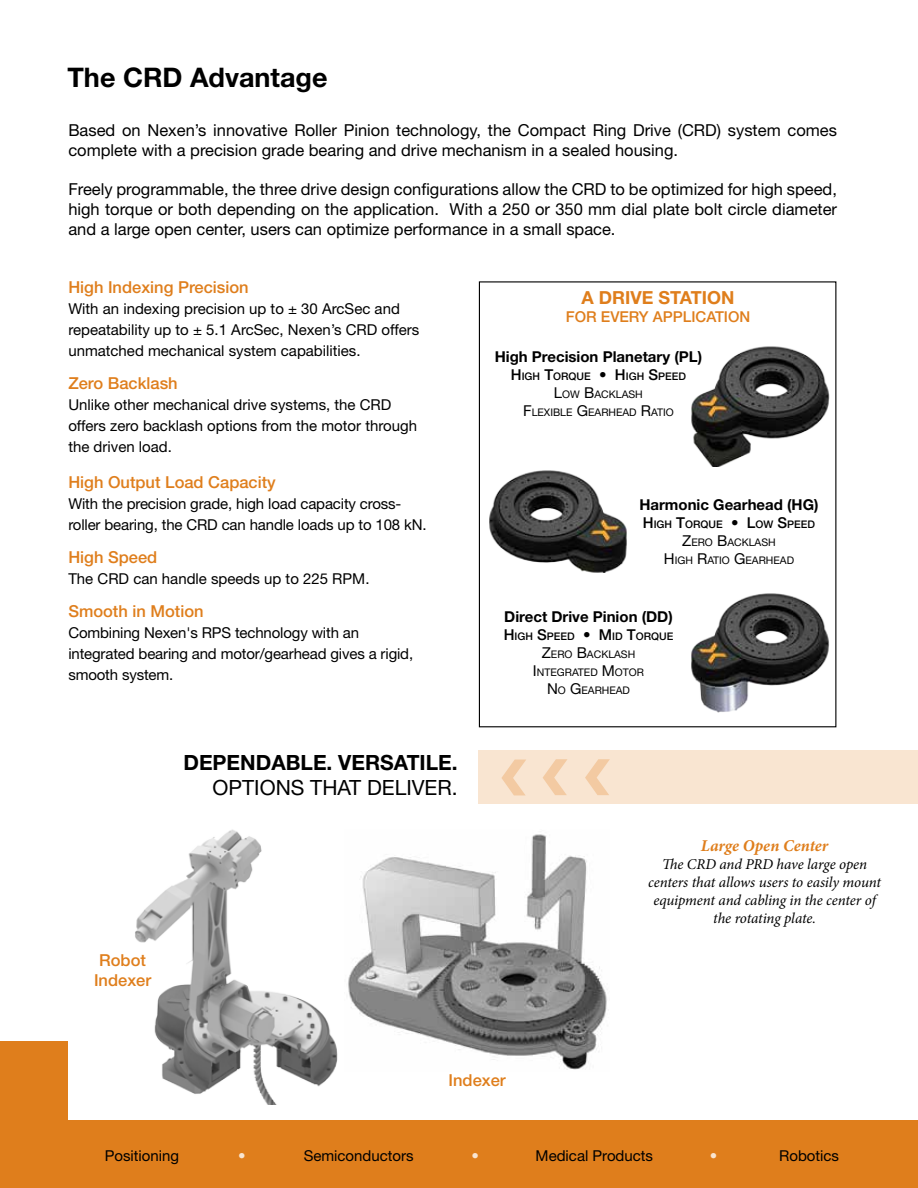
<style>
.page{position:relative;width:918px;height:1188px;background:#fff}
.page>*{position:absolute;margin:0;border:0;box-sizing:border-box;transform-origin:0 0}
.t1{font:700 27px "Helvetica Neue LT Std";color:#000}
.t2{font:700 21px "Helvetica Neue LT Std";color:#000}
.t3{font:21px "Helvetica Neue LT Std";color:#000}
.t4{font:700 18px "Helvetica Neue LT Std";color:#df7e1c}
.t5{font:16.5px/19.8px "Helvetica Neue LT Std";color:#000}
.t6{font:500 16.5px/19.8px "Helvetica Neue LT Std";color:#df7e1c;text-align:center}
.t7{font:italic 700 16.5px "Minion Pro";color:#df7e1c}
.t8{font:15px/21px "Helvetica Neue LT Std";color:#000}
.t9{font:italic 15px/18px "Minion Pro";letter-spacing:-.01em;color:#000;text-align:center}
.t10{font:700 15px "Helvetica Neue LT Std";color:#000}
.t11{font:500 15px "Helvetica Neue LT Std";color:#df7e1c}
.t12{font:15px "Helvetica Neue LT Std";color:#f9e5d1}
.t13{font:10.5px/18px "Helvetica Neue LT Std";color:#000;text-align:center}
.s1{font-weight:500;font-size:15px}
.s2{font-weight:500}
.s3{font-size:15px}
</style>
<div class="page">
<div style="left:479px;top:281px;width:357px;height:446px;border:1px solid #000"></div>
<img style="left:135px;top:829px;width:203px;height:275px">
<div style="left:478px;top:750px;width:440px;height:54px;background:#f9e5d1"></div>
<svg style="left:585px;top:759px;width:25px;height:36px"></svg>
<svg style="left:543px;top:759px;width:24px;height:36px"></svg>
<svg style="left:501px;top:760px;width:25px;height:35px"></svg>
<div style="left:0;top:1121px;width:918px;height:67px;background:#df7e1c"></div>
<div style="left:0;top:1041px;width:68px;height:103px;background:#df7e1c"></div>
<img style="left:691px;top:593px;width:138px;height:119px">
<img style="left:691px;top:346px;width:138px;height:121px">
<img style="left:489px;top:470px;width:138px;height:103px">
<img style="left:348px;top:834px;width:259px;height:236px">
<h1 class="t1" style="left:68px;top:60px;width:262px">The CRD Advantage</h1>
<p class="t5" style="left:68px;top:120px;width:770px">Based on Nexen’s innovative Roller Pinion technology, the Compact Ring Drive (CRD) system comes complete with a precision grade bearing and drive mechanism in a sealed housing.</p>
<p class="t5" style="left:68px;top:179px;width:770px;text-align:justify">Freely programmable, the three drive design configurations allow the CRD to be optimized for high speed, high torque or both depending on the application. With a 250 or 350 mm dial plate bolt circle diameter and a large open center, users can optimize performance in a small space.</p>
<p class="t6" style="left:68px;top:277px;width:182px">High Indexing Precision</p>
<p class="t8" style="left:68px;top:298px;width:352px">With an indexing precision up to ± 30 ArcSec and repeatability up to ± 5.1 ArcSec, Nexen’s CRD offers unmatched mechanical system capabilities.</p>
<p class="t6" style="left:68px;top:373px;width:111px">Zero Backlash</p>
<p class="t8" style="left:68px;top:394px;width:350px">Unlike other mechanical drive systems, the CRD offers zero backlash options from the motor through the driven load.</p>
<p class="t6" style="left:68px;top:472px;width:209px">High Output Load Capacity</p>
<p class="t8" style="left:68px;top:493px;width:360px">With the precision grade, high load capacity cross&shy;roller bearing, the CRD can handle loads up to 108 kN.</p>
<p class="t6" style="left:68px;top:547px;width:90px">High Speed</p>
<p class="t8" style="left:68px;top:568px;width:303px">The CRD can handle speeds up to 225 RPM.</p>
<p class="t6" style="left:68px;top:601px;width:137px">Smooth in Motion</p>
<p class="t8" style="left:68px;top:622px;width:346px">Combining Nexen's RPS technology with an integrated bearing and motor/gearhead gives a rigid, smooth system.</p>
<h2 class="t2" style="left:183px;top:750px;width:276px">DEPENDABLE. VERSATILE.</h2>
<h2 class="t3" style="left:213px;top:775px;width:247px">OPTIONS THAT DELIVER.</h2>
<p class="t6" style="left:94px;top:950px;width:59px">Robot<br>Indexer</p>
<p class="t4" style="left:582px;top:286px;width:154px">A DRIVE STATION</p>
<p class="t11" style="left:566px;top:307px;width:186px">FOR EVERY APPLICATION</p>
<p class="t10" style="left:495px;top:348px;width:209px">High Precision Planetary (PL)</p>
<p class="t13" style="left:511px;top:368px;width:177px"><span class="s1">H</span><span class="s2">IGH</span> <span class="s1">T</span><span class="s2">ORQUE</span> <span class="s1">• H</span><span class="s2">IGH</span> <span class="s1">S</span><span class="s2">PEED<br></span><span class="s3">L</span>OW <span class="s3">B</span>ACKLASH<br><span class="s3">F</span>LEXIBLE <span class="s3">G</span>EARHEAD <span class="s3">R</span>ATIO</p>
<p class="t10" style="left:639px;top:495px;width:181px">Harmonic Gearhead (HG)</p>
<p class="t13" style="left:643px;top:515px;width:174px"><span class="s1">H</span><span class="s2">IGH</span> <span class="s1">T</span><span class="s2">ORQUE</span> <span class="s1">• L</span><span class="s2">OW</span> <span class="s1">S</span><span class="s2">PEED<br></span><span class="s3">Z</span>ERO <span class="s3">B</span>ACKLASH<br><span class="s3">H</span> IGH <span class="s3">R</span>ATIO <span class="s3">G</span>EARHEAD</p>
<p class="t10" style="left:504px;top:608px;width:170px">Direct Drive Pinion (DD)</p>
<p class="t13" style="left:504px;top:627px;width:171px"><span class="s1">H</span><span class="s2">IGH</span> <span class="s1">S</span><span class="s2">PEED</span> <span class="s1">• M</span><span class="s2">ID</span> <span class="s1">T</span><span class="s2">ORQUE<br></span><span class="s3">Z</span>ERO <span class="s3">B</span>ACKLASH<br><span class="s3">I</span> NTEGRATED <span class="s3">M</span>OTOR<br><span class="s3">N</span> O <span class="s3">G</span>EARHEAD</p>
<p class="t7" style="left:701px;top:834px;width:129px">Large Open Center</p>
<p class="t9" style="left:648px;top:855px;width:235px">The CRD and PRD have large open centers that allows users to easily mount equipment and cabling in the center of the rotating plate.</p>
<p class="t6" style="left:449px;top:1071px;width:59px">Indexer</p>
<p class="t8" style="left:105px;top:1145px;width:76px">Positioning</p>
<p class="t12" style="left:238px;top:1147px;width:9px">•</p>
<p class="t8" style="left:304px;top:1145px;width:112px">Semiconductors</p>
<p class="t12" style="left:472px;top:1147px;width:9px">•</p>
<p class="t8" style="left:536px;top:1145px;width:119px">Medical Products</p>
<p class="t12" style="left:710px;top:1147px;width:9px">•</p>
<p class="t8" style="left:779px;top:1145px;width:61px">Robotics</p>
</div>
